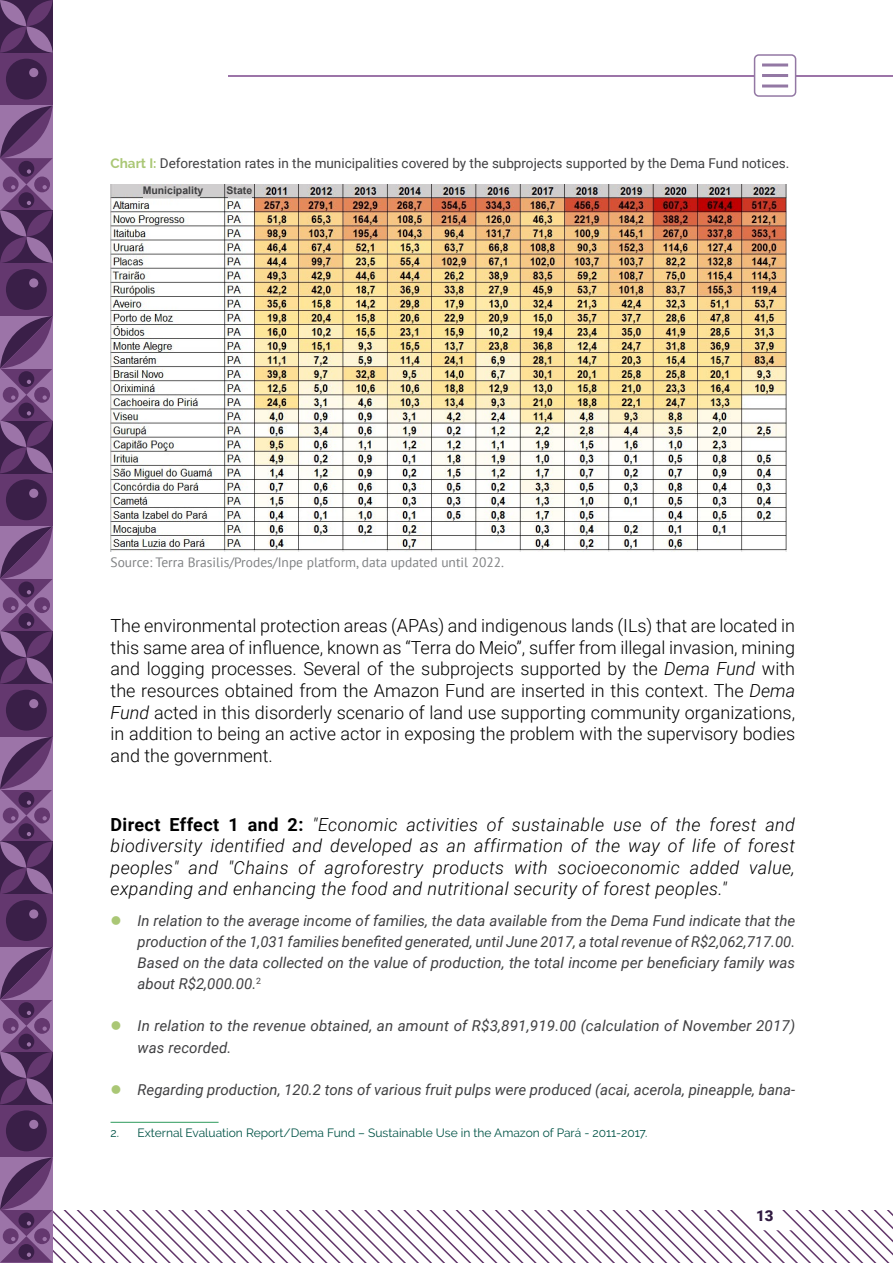
<style>
.page{position:relative;width:893px;height:1263px;background:#fff}
.page>*{position:absolute;margin:0;border:0;box-sizing:border-box;transform-origin:0 0}
.t1{font:300 18px/21.6px "Roboto";color:#000;text-align:justify}
.t2{font:italic 300 18px/21.6px "Roboto";letter-spacing:.02em;color:#000;text-align:justify}
.t3{font:italic 15px/21px "Roboto";color:#404042;text-align:justify}
.t4{font:900 15px "Roboto";color:#311b42}
.t5{font:13.5px "Roboto";color:#404042}
.t6{font:13.5px "PT Sans";color:#808284}
.t7{font:12px "Raleway";color:#005346}
.t8{font:700 10.5px "Arial";color:#404042}
.s1{font-family:"Raleway";font-weight:700;color:#aac775}
.s2{font-style:italic}
.s3{font-weight:700;font-style:normal}
</style>
<div class="page">
<hr style="left:228px;top:75px;width:665px;height:2px;background:#9c74a8">
<div style="left:0;top:53px;width:53px;height:52px;background:#64386f"></div>
<div style="left:6px;top:59px;width:41px;height:41px;background:#3a1f48;border-radius:50%"></div>
<div style="left:29px;top:68px;width:9px;height:9px;background:#9c74a8;border-radius:50%"></div>
<svg style="left:0;top:0;width:53px;height:53px;background:#5d3a6a"></svg>
<div style="left:0;top:263px;width:53px;height:53px;background:#64386f"></div>
<div style="left:6px;top:269px;width:41px;height:41px;background:#3a1f48;border-radius:50%"></div>
<div style="left:29px;top:278px;width:9px;height:9px;background:#9c74a8;border-radius:50%"></div>
<svg style="left:0;top:106px;width:53px;height:157px;background:#6c4778"></svg>
<div style="left:0;top:473px;width:53px;height:53px;background:#64386f"></div>
<div style="left:6px;top:479px;width:41px;height:41px;background:#3a1f48;border-radius:50%"></div>
<div style="left:29px;top:489px;width:9px;height:9px;background:#9c74a8;border-radius:50%"></div>
<svg style="left:0;top:316px;width:53px;height:157px;background:#6d4779"></svg>
<div style="left:0;top:684px;width:53px;height:52px;background:#64386f"></div>
<div style="left:6px;top:690px;width:41px;height:41px;background:#3a1f48;border-radius:50%"></div>
<div style="left:29px;top:699px;width:9px;height:9px;background:#9c74a8;border-radius:50%"></div>
<svg style="left:0;top:526px;width:53px;height:158px;background:#6d4779"></svg>
<div style="left:0;top:894px;width:53px;height:53px;background:#64386f"></div>
<div style="left:6px;top:900px;width:41px;height:41px;background:#3a1f48;border-radius:50%"></div>
<div style="left:29px;top:909px;width:9px;height:9px;background:#9c74a8;border-radius:50%"></div>
<svg style="left:0;top:737px;width:53px;height:157px;background:#6c4779"></svg>
<div style="left:0;top:1104px;width:53px;height:53px;background:#64386f"></div>
<div style="left:6px;top:1110px;width:41px;height:41px;background:#3a1f48;border-radius:50%"></div>
<div style="left:29px;top:1120px;width:9px;height:9px;background:#9c74a8;border-radius:50%"></div>
<svg style="left:0;top:947px;width:53px;height:157px;background:#6d4779"></svg>
<svg style="left:0;top:1157px;width:893px;height:106px"></svg>
<div style="left:755px;top:55px;width:41px;height:41px;background:#fff;border-radius:4px"></div>
<div style="left:754px;top:54px;width:42px;height:43px;border:2px solid #9378a4;border-radius:4px"></div>
<hr style="left:762px;top:64px;width:26px;height:3px;background:#9378a4">
<hr style="left:762px;top:74px;width:26px;height:3px;background:#9378a4">
<hr style="left:762px;top:85px;width:26px;height:3px;background:#9378a4">
<hr style="left:111px;top:1122px;width:108px;height:1px;background:#2d9a5c">
<img style="left:111px;top:185px;width:676px;height:366px">
<div style="left:143px;top:186px;width:57px;height:11px;background:#d0cece"></div>
<div style="left:228px;top:186px;width:23px;height:11px;background:#d0cece"></div>
<p class="t5" style="left:111px;top:154px;width:680px"><span class="s1">Chart I:</span> Deforestation rates in the municipalities covered by the subprojects supported by the Dema Fund notices.</p>
<p class="t8" style="left:143px;top:184px;width:62px">Municipality</p>
<p class="t8" style="left:227px;top:184px;width:27px">State</p>
<p class="t6" style="left:111px;top:554px;width:395px">Source: Terra Brasilis/Prodes/Inpe platform, data updated until 2022.</p>
<p class="t1" style="left:111px;top:614px;width:686px">The environmental protection areas (APAs) and indigenous lands (ILs) that are located in this same area of influence, known as “Terra do Meio”, suffer from illegal invasion, mining and logging processes. Several of the subprojects supported by the <span class="s2">Dema Fund</span> with the resources obtained from the Amazon Fund are inserted in this context. The <span class="s2">Dema Fund</span> acted in this disorderly scenario of land use supporting community organizations, in addition to being an active actor in exposing the problem with the supervisory bodies and the government.</p>
<p class="t2" style="left:111px;top:813px;width:686px"><span class="s3">Direct Effect 1 and 2:</span> "Economic activities of sustainable use of the forest and biodiversity identified and developed as an affirmation of the way of life of forest peoples" and "Chains of agroforestry products with socioeconomic added value, expanding and enhancing the food and nutritional security of forest peoples."</p>
<p class="t3" style="left:138px;top:910px;width:659px">In relation to the average income of families, the data available from the Dema Fund indicate that the production of the 1,031 families benefited generated, until June 2017, a total revenue of R$2,062,717.00.<br>Based on the data collected on the value of production, the total income per beneficiary family was about R$2,000.00.<sup>2</sup></p>
<p class="t3" style="left:138px;top:1015px;width:659px">In relation to the revenue obtained, an amount of R$3,891,919.00 (calculation of November 2017) was recorded.</p>
<p class="t3" style="left:138px;top:1078px;width:659px">Regarding production, 120.2 tons of various fruit pulps were produced (acai, acerola, pineapple, bana-</p>
<p class="t7" style="left:111px;top:1125px;width:538px">2. External Evaluation Report/Dema Fund – Sustainable Use in the Amazon of Pará - 2011-2017.</p>
<p class="t4" style="left:756px;top:1205px;width:19px">13</p>
</div>
